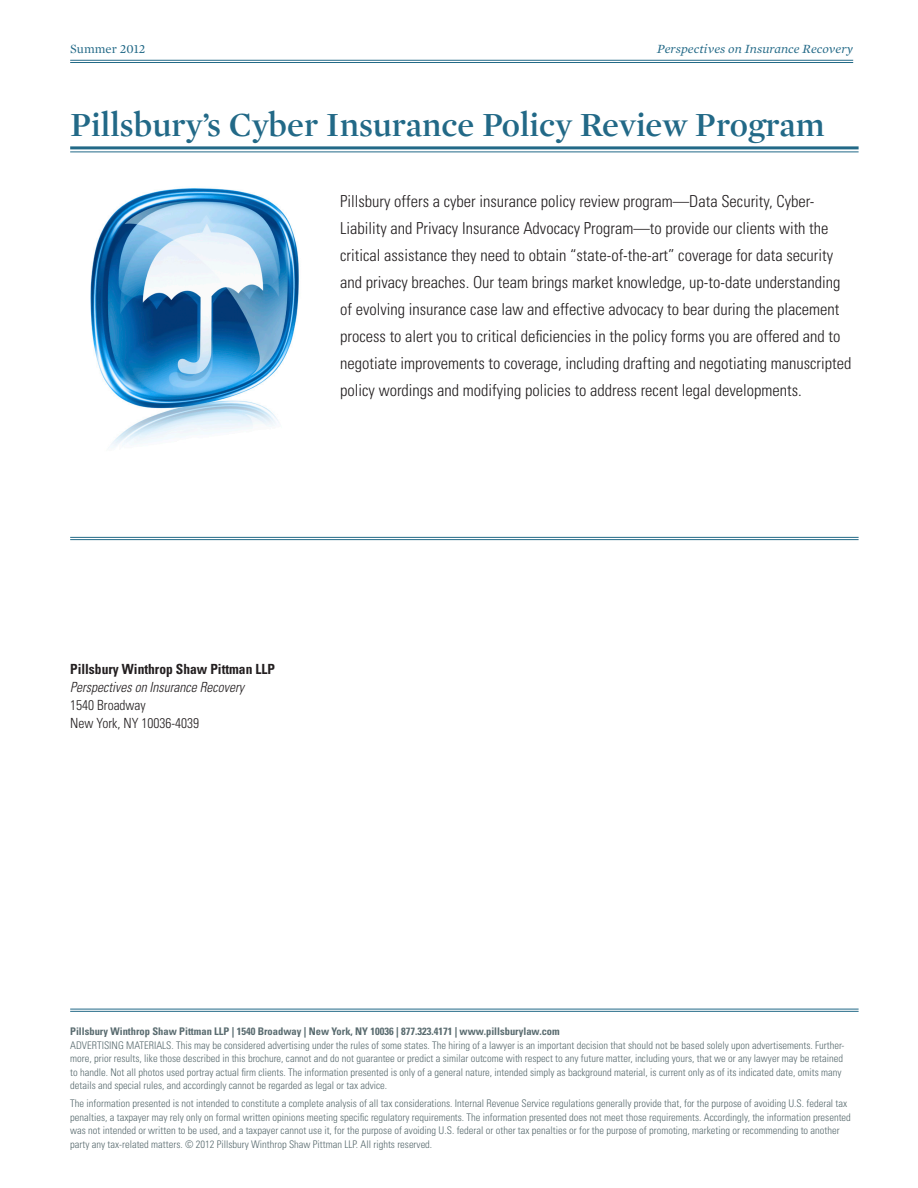
<style>
.page{position:relative;width:918px;height:1188px;background:#fff}
.page>*{position:absolute;margin:0;border:0;box-sizing:border-box;transform-origin:0 0}
.Headline{font:600 34.5px "Mercury Display";color:#226987}
.Body_Copy_9_12{font:300 condensed 16.5px/27px "Univers LT Std";color:#231f20}
.Photo_Captions{font:700 condensed 13.95px/18px "Univers LT Std";color:#231f20}
.Photo_Captions-2{font:300 condensed 13.95px/18px "Univers LT Std";color:#231f20}
.t1{font:italic 12.75px "Mercury Text G1";color:#226987}
.Date{font:12.75px "Mercury Text G1";color:#226987}
.Photo_Captions-3{font:300 condensed 10.5px/13.5px "Univers LT Std";color:#596b6f}
.Photo_Captions-4{font:700 condensed 10.5px "Univers LT Std";color:#596b6f}
.s1{font-weight:300;font-style:italic}
</style>
<div class="page">
<hr style="left:70px;top:62px;width:783px;height:1px;background:#226987">
<hr style="left:70px;top:60px;width:783px;height:1px;background:#226987">
<hr style="left:70px;top:1011px;width:789px;height:1px;background:#226987">
<hr style="left:70px;top:1009px;width:789px;height:1px;background:#226987">
<img style="left:90px;top:188px;width:209px;height:260px">
<hr style="left:70px;top:146px;width:789px;height:3px;background:#226987">
<hr style="left:70px;top:151px;width:789px;height:1px;background:#226987">
<hr style="left:70px;top:539px;width:789px;height:1px;background:#226987">
<hr style="left:70px;top:537px;width:789px;height:1px;background:#226987">
<p class="Date" style="left:70px;top:40px;width:77px">Summer 2012</p>
<p class="t1" style="left:657px;top:39px;width:198px">Perspectives on Insurance Recovery</p>
<p class="Headline" style="left:70px;top:102px;width:756px">Pillsbury’s Cyber Insurance Policy Review Program</p>
<p class="Body_Copy_9_12" style="left:340px;top:188px;width:513px">Pillsbury offers a cyber insurance policy review program—Data Security, Cyber-Liability and Privacy Insurance Advocacy Program—to provide our clients with the critical assistance they need to obtain “state-of-the-art” coverage for data security and privacy breaches. Our team brings market knowledge, up-to-date understanding of evolving insurance case law and effective advocacy to bear during the placement process to alert you to critical deficiencies in the policy forms you are offered and to negotiate improvements to coverage, including drafting and negotiating manuscripted policy wordings and modifying policies to address recent legal developments.</p>
<p class="Photo_Captions" style="left:70px;top:660px;width:206px">Pillsbury Winthrop Shaw Pittman LLP<br><span class="s1">Perspectives on Insurance Recovery</span></p>
<p class="Photo_Captions-2" style="left:70px;top:696px;width:130px">1540 Broadway<br>New York, NY 10036-4039</p>
<p class="Photo_Captions-4" style="left:70px;top:1025px;width:491px">Pillsbury Winthrop Shaw Pittman LLP | 1540 Broadway | New York, NY 10036 | 877.323.4171 | www.pillsburylaw.com</p>
<p class="Photo_Captions-3" style="left:70px;top:1038px;width:776px">ADVERTISING MATERIALS. This may be considered advertising under the rules of some states. The hiring of a lawyer is an important decision that should not be based solely upon advertisements. Further&shy;more, prior results, like those described in this brochure, cannot and do not guarantee or predict a similar outcome with respect to any future matter, including yours, that we or any lawyer may be retained to handle. Not all photos used portray actual firm clients. The information presented is only of a general nature, intended simply as background material, is current only as of its indicated date, omits many details and special rules, and accordingly cannot be regarded as legal or tax advice.</p>
<p class="Photo_Captions-3" style="left:70px;top:1097px;width:782px">The information presented is not intended to constitute a complete analysis of all tax considerations. Internal Revenue Service regulations generally provide that, for the purpose of avoiding U.S. federal tax penalties, a taxpayer may rely only on formal written opinions meeting specific regulatory requirements. The information presented does not meet those requirements. Accordingly, the information presented was not intended or written to be used, and a taxpayer cannot use it, for the purpose of avoiding U.S. federal or other tax penalties or for the purpose of promoting, marketing or recommending to another party any tax-related matters. © 2012 Pillsbury Winthrop Shaw Pittman LLP. All rights reserved.</p>
</div>
